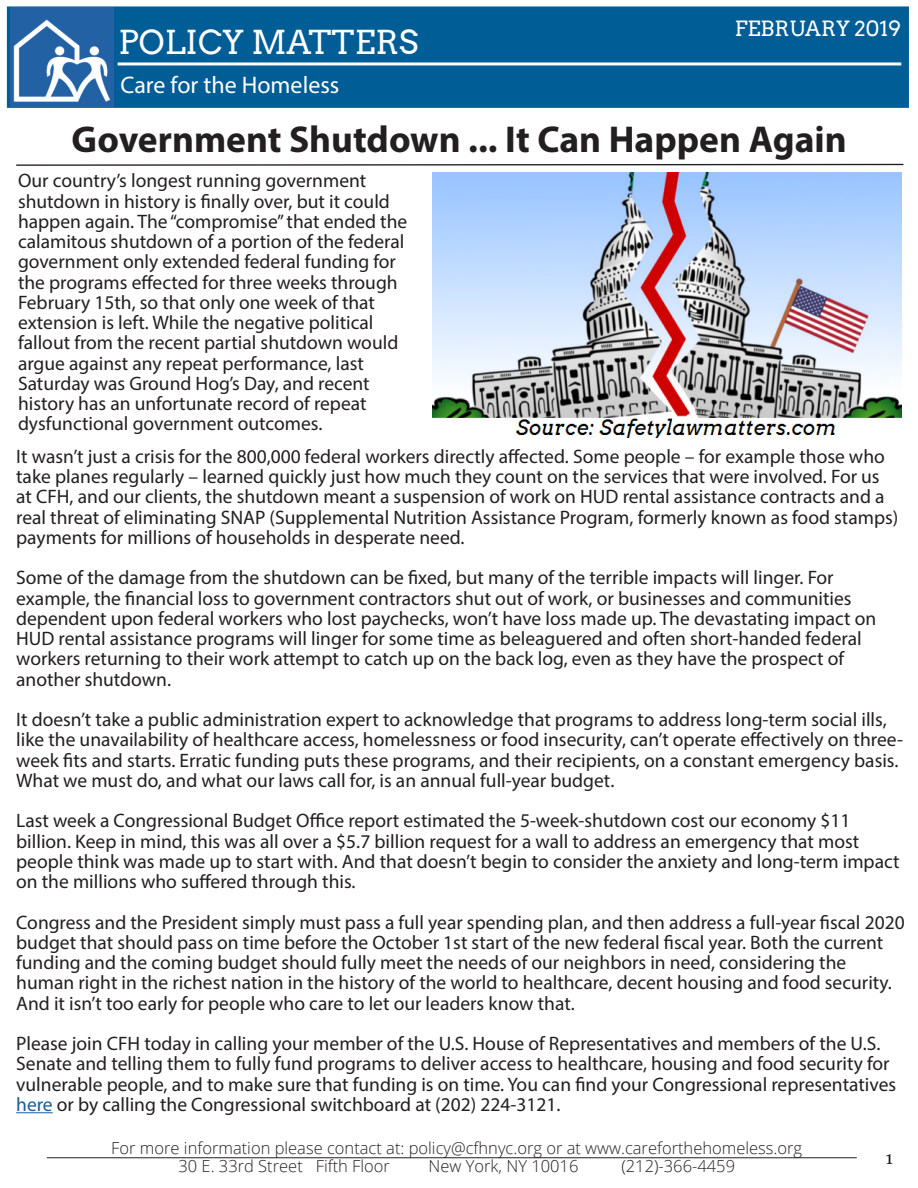
<style>
.page{position:relative;width:918px;height:1188px;background:#fff}
.page>*{position:absolute;margin:0;border:0;box-sizing:border-box;transform-origin:0 0}
.t1{font:700 37.5px "Myriad Pro";color:#231f20}
.t2{font:33px "Arvo";color:#fff}
.t3{font:24px "Myriad Pro";color:#fff}
.t4{font:21px "Arvo";color:#fff}
.t5{font:19.5px/20.2px "Myriad Pro";color:#231f20}
.t6{font:18px "Georgia";color:#231f20}
.t7{font:300 16.5px "Open Sans";color:#231f20}
.s1{color:#175d9e}
</style>
<div class="page">
<div style="left:7px;top:6px;width:902px;height:102px;background:#015d96;border:2px solid #015d96"></div>
<hr style="left:118px;top:62px;width:783px;height:3px;background:#fff">
<svg style="left:16px;top:163px;width:888px;height:3px"></svg>
<hr style="left:47px;top:1157px;width:810px;height:1px;background:#231f20">
<img style="left:11px;top:7px;width:103px;height:99px">
<hr style="left:16px;top:1112px;width:37px;height:1px;background:#175d9e">
<img style="left:432px;top:173px;width:470px;height:265px">
<p class="t2" style="left:118px;top:22px;width:301px">POLICY MATTERS</p>
<p class="t3" style="left:121px;top:70px;width:220px">Care for the Homeless</p>
<p class="t4" style="left:735px;top:16px;width:168px">FEBRUARY 2019</p>
<p class="t1" style="left:72px;top:115px;width:777px">Government Shutdown ... It Can Happen Again</p>
<p class="t5" style="left:18px;top:170px;width:391px">Our country’s longest running government shutdown in history is finally over, but it could happen again. The “compromise” that ended the calamitous shutdown of a portion of the federal government only extended federal funding for the programs effected for three weeks through February 15th, so that only one week of that extension is left. While the negative political fallout from the recent partial shutdown would argue against any repeat performance, last Saturday was Ground Hog’s Day, and recent history has an unfortunate record of repeat dysfunctional government outcomes.</p>
<p class="t5" style="left:16px;top:446px;width:884px">It wasn’t just a crisis for the 800,000 federal workers directly affected. Some people – for example those who take planes regularly – learned quickly just how much they count on the services that were involved. For us at CFH, and our clients, the shutdown meant a suspension of work on HUD rental assistance contracts and a real threat of eliminating SNAP (Supplemental Nutrition Assistance Program, formerly known as food stamps) payments for millions of households in desperate need.</p>
<p class="t5" style="left:16px;top:567px;width:862px">Some of the damage from the shutdown can be fixed, but many of the terrible impacts will linger. For example, the financial loss to government contractors shut out of work, or businesses and communities dependent upon federal workers who lost paychecks, won’t have loss made up. The devastating impact on HUD rental assistance programs will linger for some time as beleaguered and often short-handed federal workers returning to their work attempt to catch up on the back log, even as they have the prospect of another shutdown.</p>
<p class="t5" style="left:16px;top:709px;width:888px">It doesn’t take a public administration expert to acknowledge that programs to address long-term social ills, like the unavailability of healthcare access, homelessness or food insecurity, can’t operate effectively on three&shy;week fits and starts. Erratic funding puts these programs, and their recipients, on a constant emergency basis.<br>What we must do, and what our laws call for, is an annual full-year budget.</p>
<p class="t5" style="left:16px;top:810px;width:885px">Last week a Congressional Budget Office report estimated the 5-week-shutdown cost our economy $11 billion. Keep in mind, this was all over a $5.7 billion request for a wall to address an emergency that most people think was made up to start with. And that doesn’t begin to consider the anxiety and long-term impact on the millions who suffered through this.</p>
<p class="t5" style="left:16px;top:912px;width:890px">Congress and the President simply must pass a full year spending plan, and then address a full-year fiscal 2020 budget that should pass on time before the October 1st start of the new federal fiscal year. Both the current funding and the coming budget should fully meet the needs of our neighbors in need, considering the human right in the richest nation in the history of the world to healthcare, decent housing and food security.<br>And it isn’t too early for people who care to let our leaders know that.</p>
<p class="t5" style="left:16px;top:1033px;width:881px">Please join CFH today in calling your member of the U.S. House of Representatives and members of the U.S.<br>Senate and telling them to fully fund programs to deliver access to healthcare, housing and food security for vulnerable people, and to make sure that funding is on time. You can find your Congressional representatives <span class="s1">here</span> or by calling the Congressional switchboard at (202) 224-3121.</p>
<p class="t7" style="left:111px;top:1136px;width:692px">For more information please contact at: policy@cfhnyc.org or at www.careforthehomeless.org</p>
<p class="t7" style="left:178px;top:1154px;width:213px">30 E. 33rd Street Fifth Floor</p>
<p class="t7" style="left:429px;top:1154px;width:151px">New York, NY 10016</p>
<p class="t7" style="left:621px;top:1154px;width:115px">(212)-366-4459</p>
<p class="t6" style="left:885px;top:1147px;width:9px">1</p>
</div>
